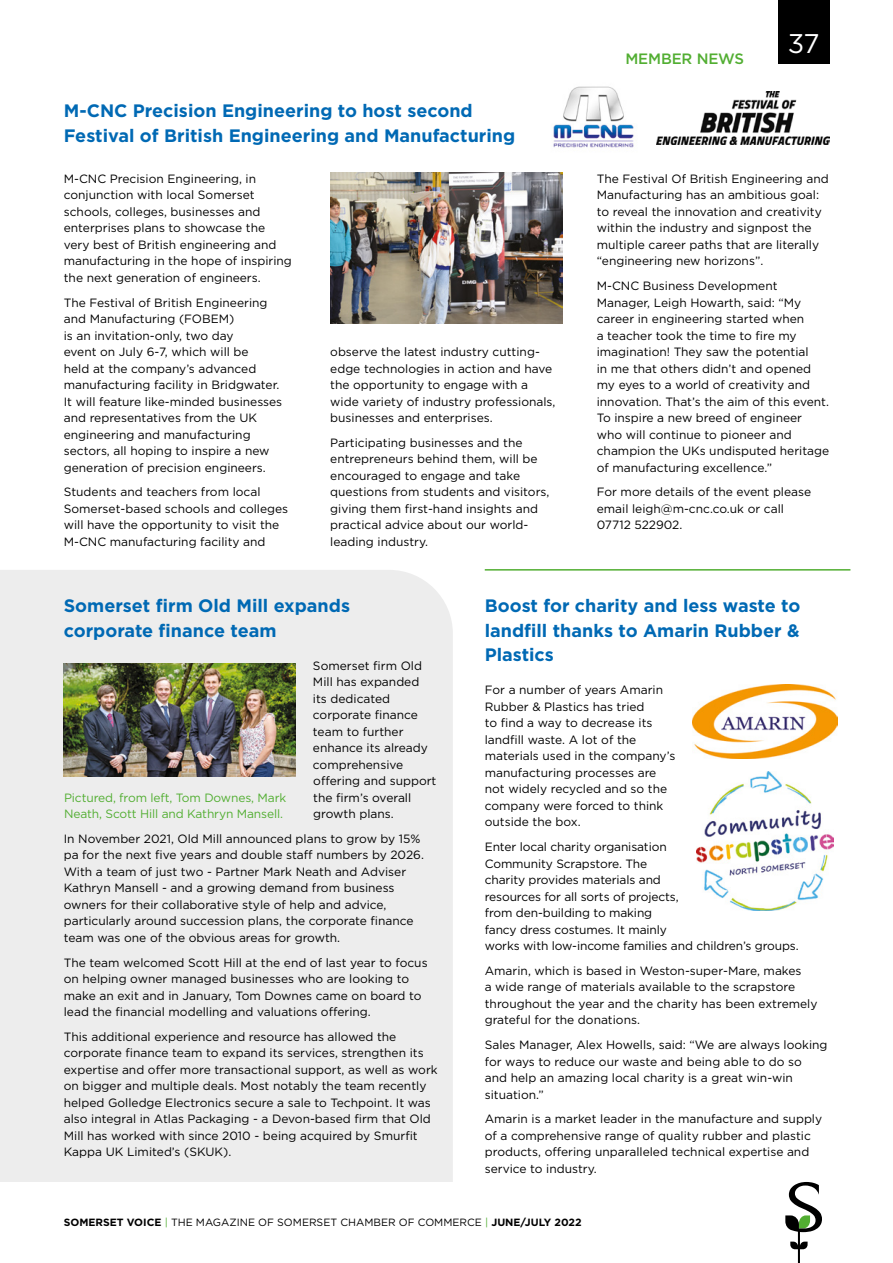
<style>
.page{position:relative;width:893px;height:1263px;background:#fff}
.page>*{position:absolute;margin:0;border:0;box-sizing:border-box;transform-origin:0 0}
.t1{font:27px "Gotham";color:#fff}
.t2{font:700 18px/24.8px "Gotham";color:#0069b4}
.t3{font:500 15px "Gotham";letter-spacing:-.01em;color:#52ae32}
.t4{font:12px/16.5px "Gotham";color:#000}
.t5{font:12px/16.5px "Gotham";letter-spacing:-.01em;color:#52ae32}
.t6{font:10.5px "Gotham";color:#000}
.s1{font-weight:700}
.s2{color:#52ae32}
</style>
<div class="page">
<div style="left:0;top:570px;width:453px;height:612px;background:#ededed"></div>
<div style="left:778px;top:0;width:51px;height:64px;background:#000"></div>
<hr style="left:485px;top:569px;width:365px;height:2px;background:#52ae32">
<img style="left:330px;top:172px;width:233px;height:151px">
<img style="left:657px;top:92px;width:172px;height:53px">
<img style="left:552px;top:86px;width:82px;height:62px">
<img style="left:64px;top:664px;width:232px;height:113px">
<img style="left:693px;top:684px;width:144px;height:75px">
<img style="left:696px;top:772px;width:138px;height:138px">
<svg style="left:785px;top:1182px;width:37px;height:81px"></svg>
<h2 class="t2" style="left:64px;top:98px;width:453px">M-CNC Precision Engineering to host second<br>Festival of British Engineering and Manufacturing</h2>
<p class="t4" style="left:64px;top:170px;width:230px">M-CNC Precision Engineering, in conjunction with local Somerset schools, colleges, businesses and enterprises plans to showcase the very best of British engineering and manufacturing in the hope of inspiring the next generation of engineers.</p>
<p class="t4" style="left:64px;top:294px;width:220px">The Festival of British Engineering and Manufacturing (FOBEM)<br>is an invitation-only, two day<br>event on July 6-7, which will be<br>held at the company’s advanced manufacturing facility in Bridgwater.<br>It will feature like-minded businesses and representatives from the UK engineering and manufacturing sectors, all hoping to inspire a new generation of precision engineers.</p>
<p class="t4" style="left:64px;top:484px;width:226px">Students and teachers from local Somerset-based schools and colleges will have the opportunity to visit the M-CNC manufacturing facility and</p>
<p class="t4" style="left:330px;top:343px;width:227px">observe the latest industry cutting&shy;edge technologies in action and have the opportunity to engage with a wide variety of industry professionals, businesses and enterprises.</p>
<p class="t4" style="left:330px;top:434px;width:221px">Participating businesses and the entrepreneurs behind them, will be encouraged to engage and take questions from students and visitors, giving them first-hand insights and practical advice about our world&shy;leading industry.</p>
<p class="t3" style="left:625px;top:49px;width:120px">MEMBER NEWS</p>
<h1 class="t1" style="left:788px;top:27px;width:33px">37</h1>
<p class="t4" style="left:597px;top:170px;width:234px">The Festival Of British Engineering and Manufacturing has an ambitious goal: to reveal the innovation and creativity within the industry and signpost the multiple career paths that are literally “engineering new horizons”.</p>
<p class="t4" style="left:597px;top:277px;width:234px">M-CNC Business Development Manager, Leigh Howarth, said: “My career in engineering started when<br>a teacher took the time to fire my imagination! They saw the potential<br>in me that others didn’t and opened my eyes to a world of creativity and innovation. That’s the aim of this event.<br>To inspire a new breed of engineer who will continue to pioneer and champion the UKs undisputed heritage of manufacturing excellence.”</p>
<p class="t4" style="left:597px;top:484px;width:216px">For more details of the event please email leigh@m-cnc.co.uk or call<br>07712 522902.</p>
<h2 class="t2" style="left:64px;top:593px;width:288px">Somerset firm Old Mill expands corporate finance team</h2>
<p class="t4" style="left:313px;top:657px;width:125px">Somerset firm Old<br>Mill has expanded<br>its dedicated corporate finance team to further enhance its already comprehensive offering and support the firm’s overall growth plans.</p>
<p class="t4" style="left:64px;top:830px;width:362px">In November 2021, Old Mill announced plans to grow by 15% pa for the next five years and double staff numbers by 2026.<br>With a team of just two - Partner Mark Neath and Adviser Kathryn Mansell - and a growing demand from business owners for their collaborative style of help and advice, particularly around succession plans, the corporate finance team was one of the obvious areas for growth.</p>
<p class="t4" style="left:64px;top:954px;width:365px">The team welcomed Scott Hill at the end of last year to focus on helping owner managed businesses who are looking to make an exit and in January, Tom Downes came on board to lead the financial modelling and valuations offering.</p>
<p class="t4" style="left:64px;top:1028px;width:375px">This additional experience and resource has allowed the corporate finance team to expand its services, strengthen its expertise and offer more transactional support, as well as work on bigger and multiple deals. Most notably the team recently helped Golledge Electronics secure a sale to Techpoint. It was also integral in Atlas Packaging - a Devon-based firm that Old Mill has worked with since 2010 - being acquired by Smurfit Kappa UK Limited’s (SKUK).</p>
<p class="t5" style="left:64px;top:789px;width:224px">Pictured, from left, Tom Downes, Mark<br>Neath, Scott Hill and Kathryn Mansell.</p>
<h2 class="t2" style="left:485px;top:593px;width:317px;text-align:justify">Boost for charity and less waste to landfill thanks to Amarin Rubber &amp; Plastics</h2>
<p class="t4" style="left:485px;top:682px;width:192px">For a number of years Amarin<br>Rubber &amp; Plastics has tried<br>to find a way to decrease its landfill waste. A lot of the materials used in the company’s manufacturing processes are not widely recycled and so the company were forced to think outside the box.</p>
<p class="t4" style="left:485px;top:838px;width:315px">Enter local charity organisation<br>Community Scrapstore. The<br>charity provides materials and<br>resources for all sorts of projects,<br>from den-building to making<br>fancy dress costumes. It mainly<br>works with low-income families and children’s groups.</p>
<p class="t4" style="left:485px;top:962px;width:334px">Amarin, which is based in Weston-super-Mare, makes<br>a wide range of materials available to the scrapstore throughout the year and the charity has been extremely grateful for the donations.</p>
<p class="t4" style="left:485px;top:1036px;width:344px">Sales Manager, Alex Howells, said: “We are always looking for ways to reduce our waste and being able to do so<br>and help an amazing local charity is a great win-win situation.”</p>
<p class="t4" style="left:485px;top:1111px;width:339px">Amarin is a market leader in the manufacture and supply of a comprehensive range of quality rubber and plastic products, offering unparalleled technical expertise and service to industry.</p>
<p class="t6" style="left:64px;top:1215px;width:519px"><span class="s1">SOMERSET VOICE</span> <span class="s2">|</span> THE MAGAZINE OF SOMERSET CHAMBER OF COMMERCE <span class="s2">|</span> <span class="s1">JUNE/JULY 2022</span></p>
</div>
